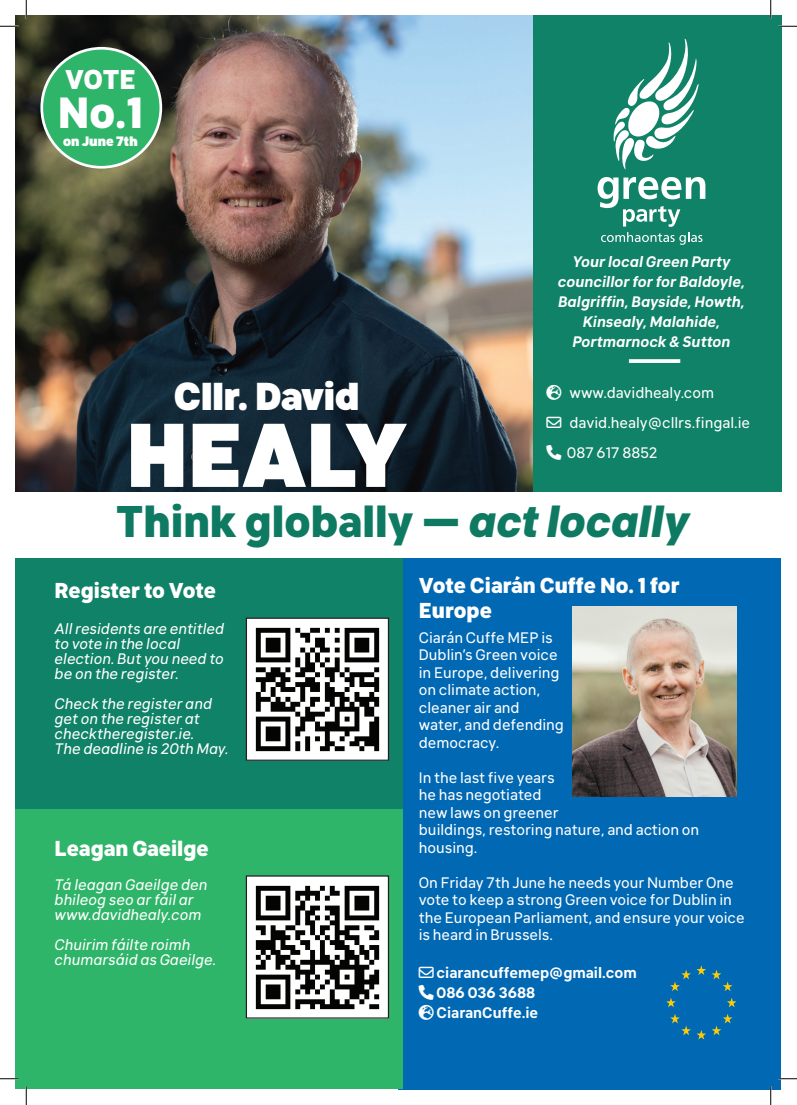
<style>
.page{position:relative;width:797px;height:1105px;background:#fff}
.page>*{position:absolute;margin:0;border:0;box-sizing:border-box;transform-origin:0 0}
.t1{font:900 88.88px "Klima";color:#fff}
.t2{font:800 43.75px "Klima";color:#0e7a62}
.t3{font:800 42.88px "Klima";color:#fff}
.t4{font:900 38.38px "Klima";color:#fff}
.t5{font:800 26.88px "Klima";color:#fff}
.t6{font:800 21.25px/25px "Klima";color:#fff}
.t7{font:15px/17.5px "Klima";color:#fff}
.t8{font:italic 15px/15px "Klima";color:#fff}
.t9{font:italic 700 15px/20px "Klima";color:#fff;text-align:center}
.t10{font:700 15px/20px "Klima";color:#fff}
.t11{font:900 13.38px "Klima";color:#fff}
.s1{color:#fbfdfe}
.s2{font-style:italic}
</style>
<div class="page">
<div style="left:398px;top:558px;width:383px;height:531px;background:#0168b3"></div>
<img style="left:16px;top:16px;width:517px;height:476px">
<div style="left:16px;top:558px;width:387px;height:251px;background:#0f8267"></div>
<img style="left:248px;top:620px;width:139px;height:139px">
<div style="left:246px;top:618px;width:143px;height:143px;border:1px solid #231f20"></div>
<div style="left:42px;top:48px;width:119px;height:119px;background:#2fb569;border-radius:50%"></div>
<div style="left:40px;top:47px;width:122px;height:122px;border:3px solid #fff;border-radius:50%"></div>
<div style="left:533px;top:16px;width:248px;height:476px;background:#0f8267"></div>
<svg style="left:597px;top:177px;width:108px;height:68px"></svg>
<svg style="left:613px;top:39px;width:85px;height:130px"></svg>
<svg style="left:629px;top:359px;width:51px;height:4px"></svg>
<svg style="left:727px;top:997px;width:9px;height:10px"></svg>
<svg style="left:666px;top:998px;width:9px;height:9px"></svg>
<svg style="left:670px;top:965px;width:62px;height:26px"></svg>
<svg style="left:670px;top:1014px;width:62px;height:25px"></svg>
<img style="left:572px;top:607px;width:164px;height:190px">
<div style="left:16px;top:809px;width:387px;height:280px;background:#2fb569"></div>
<img style="left:248px;top:877px;width:139px;height:140px">
<div style="left:246px;top:875px;width:143px;height:144px;border:1px solid #231f20"></div>
<svg style="left:0;top:25px;width:19px;height:2px"></svg>
<svg style="left:778px;top:25px;width:19px;height:2px"></svg>
<svg style="left:0;top:1078px;width:19px;height:1px"></svg>
<svg style="left:778px;top:1078px;width:19px;height:1px"></svg>
<svg style="left:25px;top:0;width:2px;height:19px"></svg>
<svg style="left:25px;top:1086px;width:2px;height:19px"></svg>
<svg style="left:770px;top:0;width:1px;height:19px"></svg>
<svg style="left:770px;top:1086px;width:1px;height:19px"></svg>
<h3 class="t5" style="left:65px;top:56px;width:72px">VOTE</h3>
<h3 class="t3" style="left:58px;top:76px;width:87px">No.1</h3>
<p class="t11" style="left:63px;top:130px;width:76px">on June 7th</p>
<p class="t9" style="left:558px;top:250px;width:188px">Your local Green Party councillor for for Baldoyle,<br>Balgriffin, Bayside, Howth,<br>Kinsealy, Malahide,<br>Portmarnock &amp; Sutton</p>
<p class="t7" style="left:569px;top:382px;width:146px">www.davidhealy.com</p>
<p class="t7" style="left:567px;top:406px;width:185px;line-height:30px;text-indent:-20px"><span class="s1">→</span> david.healy@cllrs.fingal.ie<br>087 617 8852</p>
<h3 class="t4" style="left:174px;top:364px;width:187px">Cllr. David</h3>
<h1 class="t1" style="left:126px;top:379px;width:282px">HEALY</h1>
<h2 class="t2" style="left:116px;top:484px;width:575px">Think globally — <span class="s2">act locally</span></h2>
<h3 class="t6" style="left:55px;top:575px;width:163px">Register to Vote</h3>
<p class="t8" style="left:55px;top:620px;width:171px">All residents are entitled to vote in the local election. But you need to be on the register.</p>
<p class="t8" style="left:55px;top:695px;width:176px">Check the register and get on the register at checktheregister.ie.<br>The deadline is 20th May.</p>
<h3 class="t6" style="left:55px;top:833px;width:155px">Leagan Gaeilge</h3>
<p class="t8" style="left:55px;top:875px;width:154px">Tá leagan Gaeilge den bhileog seo ar fáil ar www.davidhealy.com</p>
<p class="t8" style="left:55px;top:935px;width:163px">Chuirim fáilte roimh chumarsáid as Gaeilge.</p>
<h3 class="t6" style="left:419px;top:570px;width:262px">Vote Ciarán Cuffe No. 1 for<br>Europe</h3>
<p class="t7" style="left:419px;top:627px;width:146px">Ciarán Cuffe MEP is<br>Dublin’s Green voice in Europe, delivering on climate action, cleaner air and water, and defending democracy.</p>
<p class="t7" style="left:419px;top:767px;width:282px">In the last five years<br>he has negotiated<br>new laws on greener<br>buildings, restoring nature, and action on housing.</p>
<p class="t7" style="left:419px;top:872px;width:327px">On Friday 7th June he needs your Number One vote to keep a strong Green voice for Dublin in the European Parliament, and ensure your voice is heard in Brussels.</p>
<p class="t10" style="left:436px;top:961px;width:201px;text-indent:-18px"><span class="s1">→</span> ciarancuffemep@gmail.com<br>086 036 3688<br>CiaranCuffe.ie</p>
</div>
